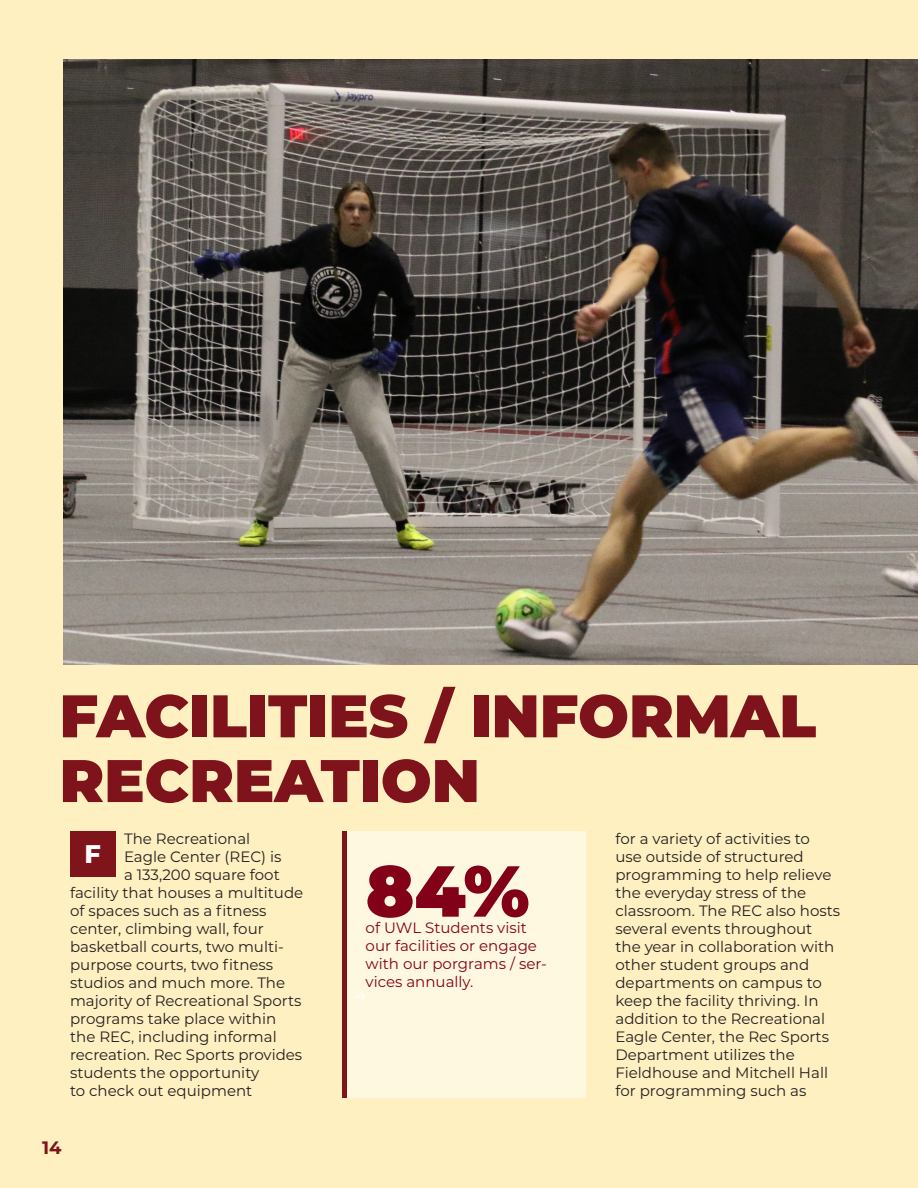
<style>
.page{position:relative;width:918px;height:1188px;background:#fff0c1}
.page>*{position:absolute;margin:0;border:0;box-sizing:border-box;transform-origin:0 0}
.t1{font:900 72px "Montserrat";color:#830019}
.t2{font:900 60px/64.8px "Montserrat";color:#7f131b}
.Cap_Letter{font:800 25.5px "Montserrat";color:#fff}
.t3{font:700 18px "Montserrat";color:#7f131b}
.Body{font:15px/18px "Montserrat";color:#231f20}
.t4{font:15px/18px "Montserrat";color:#830019}
</style>
<div class="page">
<img style="left:64px;top:60px;width:854px;height:604px">
<div style="left:343px;top:831px;width:243px;height:267px;background:#fff8e0"></div>
<hr style="left:343px;top:831px;width:4px;height:267px;background:#7f141b">
<svg style="left:356px;top:992px;width:9px;height:9px"></svg>
<div style="left:70px;top:831px;width:46px;height:46px;background:#7f141b"></div>
<p class="t2" style="left:60px;top:680px;width:758px">FACILITIES / INFORMAL<br>RECREATION</p>
<p class="Body" style="left:124px;top:829px;width:128px">The Recreational</p>
<p class="Body" style="left:124px;top:847px;width:159px">Eagle Center (REC) is</p>
<p class="Body" style="left:124px;top:865px;width:157px">a 133,200 square foot</p>
<p class="Body" style="left:70px;top:883px;width:235px">facility that houses a multitude</p>
<p class="Body" style="left:70px;top:901px;width:198px">of spaces such as a fitness</p>
<p class="Body" style="left:70px;top:919px;width:195px">center, climbing wall, four</p>
<p class="Body" style="left:70px;top:937px;width:215px">basketball courts, two multi-</p>
<p class="Body" style="left:70px;top:955px;width:205px">purpose courts, two fitness</p>
<p class="Body" style="left:70px;top:973px;width:217px">studios and much more. The</p>
<p class="Body" style="left:70px;top:991px;width:233px">majority of Recreational Sports</p>
<p class="Body" style="left:70px;top:1009px;width:208px">programs take place within</p>
<p class="Body" style="left:70px;top:1027px;width:208px">the REC, including informal</p>
<p class="Body" style="left:70px;top:1045px;width:234px">recreation. Rec Sports provides</p>
<p class="Body" style="left:70px;top:1063px;width:191px">students the opportunity</p>
<p class="Body" style="left:70px;top:1081px;width:184px">to check out equipment</p>
<p class="Cap_Letter" style="left:85px;top:835px;width:18px">F</p>
<p class="t3" style="left:42px;top:1134px;width:21px">14</p>
<p class="t1" style="left:366px;top:837px;width:165px">84%</p>
<p class="t4" style="left:366px;top:918px;width:183px">of UWL Students visit our facilities or engage with our porgrams / ser&shy;vices annually.</p>
<p class="Body" style="left:615px;top:829px;width:226px">for a variety of activities to use outside of structured programming to help relieve the everyday stress of the classroom. The REC also hosts several events throughout the year in collaboration with other student groups and departments on campus to keep the facility thriving. In addition to the Recreational<br>Eagle Center, the Rec Sports<br>Department utilizes the<br>Fieldhouse and Mitchell Hall for programming such as</p>
</div>
